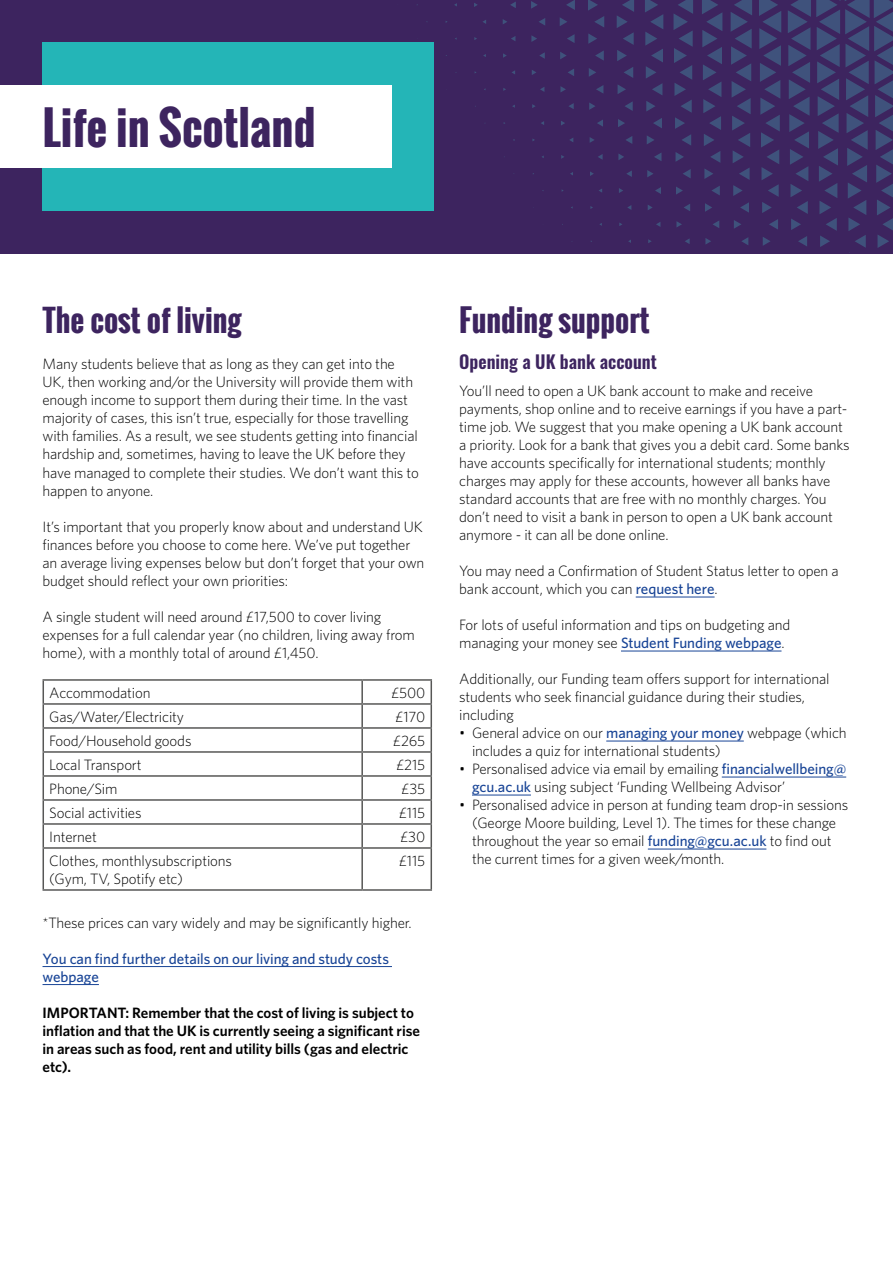
<style>
.page{position:relative;width:893px;height:1263px;background:#fff}
.page>*{position:absolute;margin:0;border:0;box-sizing:border-box;transform-origin:0 0}
.t1{font:700 45px "Oswald";color:#3d245f}
.t2{font:700 30px "Oswald";color:#3d245f}
.t3{font:600 18px "Oswald";color:#3d245f}
.t4{font:300 15px/18px "Whitney";letter-spacing:-.01em;color:#000}
.t5{font:600 15px/18px "Whitney";letter-spacing:-.005em;color:#000}
.t6{font:500 15px/18px "Whitney";letter-spacing:-.005em;color:#184496}
.s1{font-weight:500;color:#184496}
</style>
<div class="page">
<hr style="left:43px;top:966px;width:349px;height:1px;background:#184496">
<hr style="left:43px;top:984px;width:56px;height:1px;background:#184496">
<hr style="left:43px;top:703px;width:319px;height:2px;background:#575756">
<hr style="left:362px;top:703px;width:70px;height:2px;background:#575756">
<hr style="left:43px;top:727px;width:319px;height:2px;background:#575756">
<hr style="left:362px;top:727px;width:70px;height:2px;background:#575756">
<hr style="left:43px;top:751px;width:319px;height:2px;background:#575756">
<hr style="left:362px;top:751px;width:70px;height:2px;background:#575756">
<hr style="left:43px;top:775px;width:319px;height:2px;background:#575756">
<hr style="left:362px;top:775px;width:70px;height:2px;background:#575756">
<hr style="left:43px;top:799px;width:319px;height:2px;background:#575756">
<hr style="left:362px;top:799px;width:70px;height:2px;background:#575756">
<hr style="left:43px;top:823px;width:319px;height:2px;background:#575756">
<hr style="left:362px;top:823px;width:70px;height:2px;background:#575756">
<hr style="left:43px;top:847px;width:319px;height:2px;background:#575756">
<hr style="left:362px;top:847px;width:70px;height:2px;background:#575756">
<hr style="left:361px;top:681px;width:2px;height:22px;background:#575756">
<hr style="left:361px;top:705px;width:2px;height:22px;background:#575756">
<hr style="left:361px;top:729px;width:2px;height:22px;background:#575756">
<hr style="left:361px;top:753px;width:2px;height:22px;background:#575756">
<hr style="left:361px;top:777px;width:2px;height:22px;background:#575756">
<hr style="left:361px;top:801px;width:2px;height:22px;background:#575756">
<hr style="left:361px;top:825px;width:2px;height:22px;background:#575756">
<hr style="left:361px;top:849px;width:2px;height:40px;background:#575756">
<hr style="left:43px;top:679px;width:319px;height:2px;background:#575756">
<hr style="left:362px;top:679px;width:70px;height:2px;background:#575756">
<svg style="left:43px;top:681px;width:1px;height:166px"></svg>
<svg style="left:431px;top:681px;width:1px;height:166px"></svg>
<hr style="left:43px;top:849px;width:1px;height:40px;background:#575756">
<hr style="left:431px;top:849px;width:1px;height:40px;background:#575756">
<hr style="left:43px;top:889px;width:319px;height:2px;background:#575756">
<hr style="left:362px;top:889px;width:70px;height:2px;background:#575756">
<div style="left:0;top:0;width:893px;height:253px;background:#3d245f"></div>
<div style="left:43px;top:43px;width:391px;height:168px;background:#24b5b7"></div>
<svg style="left:388px;top:0;width:505px;height:253px"></svg>
<div style="left:0;top:85px;width:392px;height:83px;background:#fff"></div>
<hr style="left:636px;top:597px;width:79px;height:1px;background:#184496">
<hr style="left:621px;top:651px;width:160px;height:1px;background:#184496">
<hr style="left:606px;top:741px;width:138px;height:1px;background:#184496">
<hr style="left:722px;top:777px;width:124px;height:1px;background:#184496">
<hr style="left:472px;top:795px;width:59px;height:1px;background:#184496">
<hr style="left:648px;top:849px;width:118px;height:1px;background:#184496">
<h1 class="t1" style="left:43px;top:94px;width:275px">Life in Scotland</h1>
<h2 class="t2" style="left:43px;top:298px;width:201px">The cost of living</h2>
<p class="t4" style="left:43px;top:355px;width:378px">Many students believe that as long as they can get into the UK, then working and/or the University will provide them with enough income to support them during their time. In the vast majority of cases, this isn’t true, especially for those travelling with families. As a result, we see students getting into financial hardship and, sometimes, having to leave the UK before they have managed to complete their studies. We don’t want this to happen to anyone.</p>
<p class="t4" style="left:43px;top:517px;width:383px">It’s important that you properly know about and understand UK finances before you choose to come here. We’ve put together an average living expenses below but don’t forget that your own budget should reflect your own priorities:</p>
<p class="t4" style="left:43px;top:607px;width:374px">A single student will need around £17,500 to cover living expenses for a full calendar year (no children, living away from home), with a monthly total of around £1,450.</p>
<p class="t4" style="left:49px;top:683px;width:103px">Accommodation</p>
<p class="t4" style="left:391px;top:683px;width:36px">£500</p>
<p class="t4" style="left:49px;top:707px;width:136px">Gas/Water/Electricity</p>
<p class="t4" style="left:395px;top:707px;width:32px">£170</p>
<p class="t4" style="left:49px;top:731px;width:144px">Food/Household goods</p>
<p class="t4" style="left:393px;top:731px;width:34px">£265</p>
<p class="t4" style="left:49px;top:755px;width:94px">Local Transport</p>
<p class="t4" style="left:396px;top:755px;width:31px">£215</p>
<p class="t4" style="left:49px;top:779px;width:70px">Phone/Sim</p>
<p class="t4" style="left:401px;top:779px;width:26px">£35</p>
<p class="t4" style="left:49px;top:803px;width:94px">Social activities</p>
<p class="t4" style="left:399px;top:803px;width:28px">£115</p>
<p class="t4" style="left:49px;top:827px;width:49px">Internet</p>
<p class="t4" style="left:400px;top:827px;width:27px">£30</p>
<p class="t4" style="left:49px;top:851px;width:184px">Clothes, monthlysubscriptions (Gym, TV, Spotify etc)</p>
<p class="t4" style="left:399px;top:851px;width:28px">£115</p>
<p class="t4" style="left:43px;top:913px;width:371px">*These prices can vary widely and may be significantly higher.</p>
<p class="t6" style="left:43px;top:949px;width:348px">You can find further details on our living and study costs webpage</p>
<p class="t5" style="left:43px;top:1003px;width:379px">IMPORTANT: Remember that the cost of living is subject to inflation and that the UK is currently seeing a significant rise in areas such as food, rent and utility bills (gas and electric etc).</p>
<h2 class="t2" style="left:459px;top:298px;width:192px">Funding support</h2>
<p class="t3" style="left:459px;top:346px;width:199px">Opening a UK bank account</p>
<p class="t4" style="left:459px;top:381px;width:392px">You’ll need to open a UK bank account to make and receive payments, shop online and to receive earnings if you have a part&shy;time job. We suggest that you make opening a UK bank account a priority. Look for a bank that gives you a debit card. Some banks have accounts specifically for international students; monthly charges may apply for these accounts, however all banks have standard accounts that are free with no monthly charges. You don’t need to visit a bank in person to open a UK bank account anymore - it can all be done online.</p>
<p class="t4" style="left:459px;top:561px;width:381px">You may need a Confirmation of Student Status letter to open a bank account, which you can <span class="s1">request here</span>.</p>
<p class="t4" style="left:459px;top:615px;width:333px">For lots of useful information and tips on budgeting and managing your money see <span class="s1">Student Funding webpage</span>.</p>
<p class="t4" style="left:459px;top:669px;width:372px">Additionally, our Funding team offers support for international students who seek financial guidance during their studies, including</p>
<p class="t4" style="left:472px;top:723px;width:376px;text-indent:-13px">• General advice on our <span class="s1">managing your money</span> webpage (which includes a quiz for international students)</p>
<p class="t4" style="left:472px;top:759px;width:376px;text-indent:-13px">• Personalised advice via email by emailing <span class="s1">financialwellbeing@ gcu.ac.uk</span> using subject ‘Funding Wellbeing Advisor’</p>
<p class="t4" style="left:472px;top:795px;width:378px;text-indent:-13px">• Personalised advice in person at funding team drop-in sessions (George Moore building, Level 1). The times for these change throughout the year so email <span class="s1">funding@gcu.ac.uk</span> to find out the current times for a given week/month.</p>
</div>
